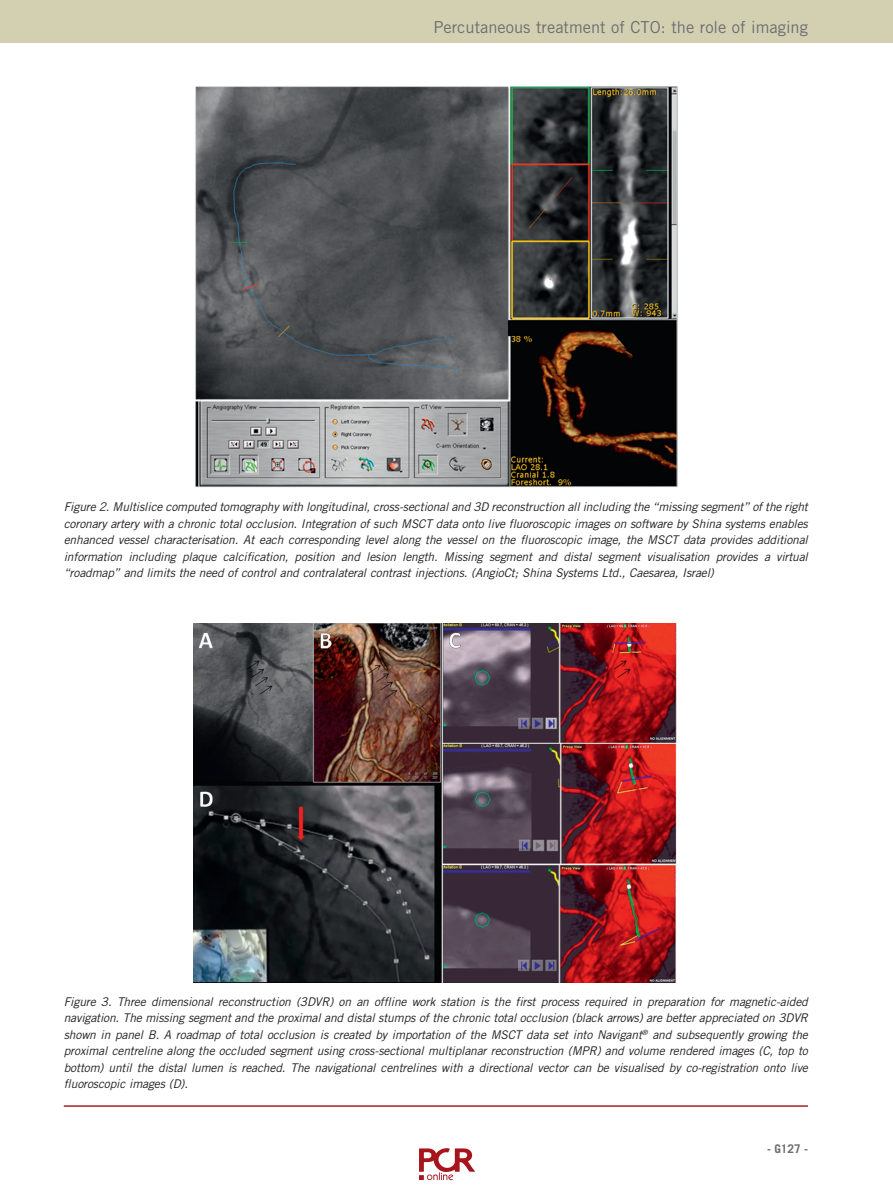
<style>
.page{position:relative;width:893px;height:1191px;background:#fff}
.page>*{position:absolute;margin:0;border:0;box-sizing:border-box;transform-origin:0 0}
.t1{font:16.5px "Trade Gothic LT Std";color:#6c6d70}
.t2{font:italic 12px/16.5px "Trade Gothic LT Std";letter-spacing:-.01em;color:#231f20;text-align:justify}
.t3{font:700 12px "Trade Gothic LT Std";color:#6c6d70}
</style>
<div class="page">
<div style="left:0;top:0;width:893px;height:43px;background:#d3d0b2"></div>
<img style="left:195px;top:86px;width:482px;height:402px">
<hr style="left:64px;top:1105px;width:744px;height:1px;background:#a72023">
<img style="left:193px;top:624px;width:484px;height:358px">
<img style="left:419px;top:1148px;width:56px;height:33px">
<h1 class="t1" style="left:433px;top:18px;width:376px">Percutaneous treatment of CTO: the role of imaging</h1>
<p class="t2" style="left:64px;top:499px;width:746px">Figure 2. Multislice computed tomography with longitudinal, cross-sectional and 3D reconstruction all including the “missing segment” of the right coronary artery with a chronic total occlusion. Integration of such MSCT data onto live fluoroscopic images on software by Shina systems enables enhanced vessel characterisation. At each corresponding level along the vessel on the fluoroscopic image, the MSCT data provides additional information including plaque calcification, position and lesion length. Missing segment and distal segment visualisation provides a virtual “roadmap” and limits the need of control and contralateral contrast injections. (AngioCt; Shina Systems Ltd., Caesarea, Israel)</p>
<p class="t2" style="left:64px;top:994px;width:746px">Figure 3. Three dimensional reconstruction (3DVR) on an offline work station is the first process required in preparation for magnetic-aided navigation. The missing segment and the proximal and distal stumps of the chronic total occlusion (black arrows) are better appreciated on 3DVR shown in panel B. A roadmap of total occlusion is created by importation of the MSCT data set into Navigant<sup>®</sup> and subsequently growing the proximal centreline along the occluded segment using cross-sectional multiplanar reconstruction (MPR) and volume rendered images (C, top to bottom) until the distal lumen is reached. The navigational centrelines with a directional vector can be visualised by co-registration onto live fluoroscopic images (D).</p>
<p class="t3" style="left:767px;top:1144px;width:42px">- G127 -</p>
</div>
